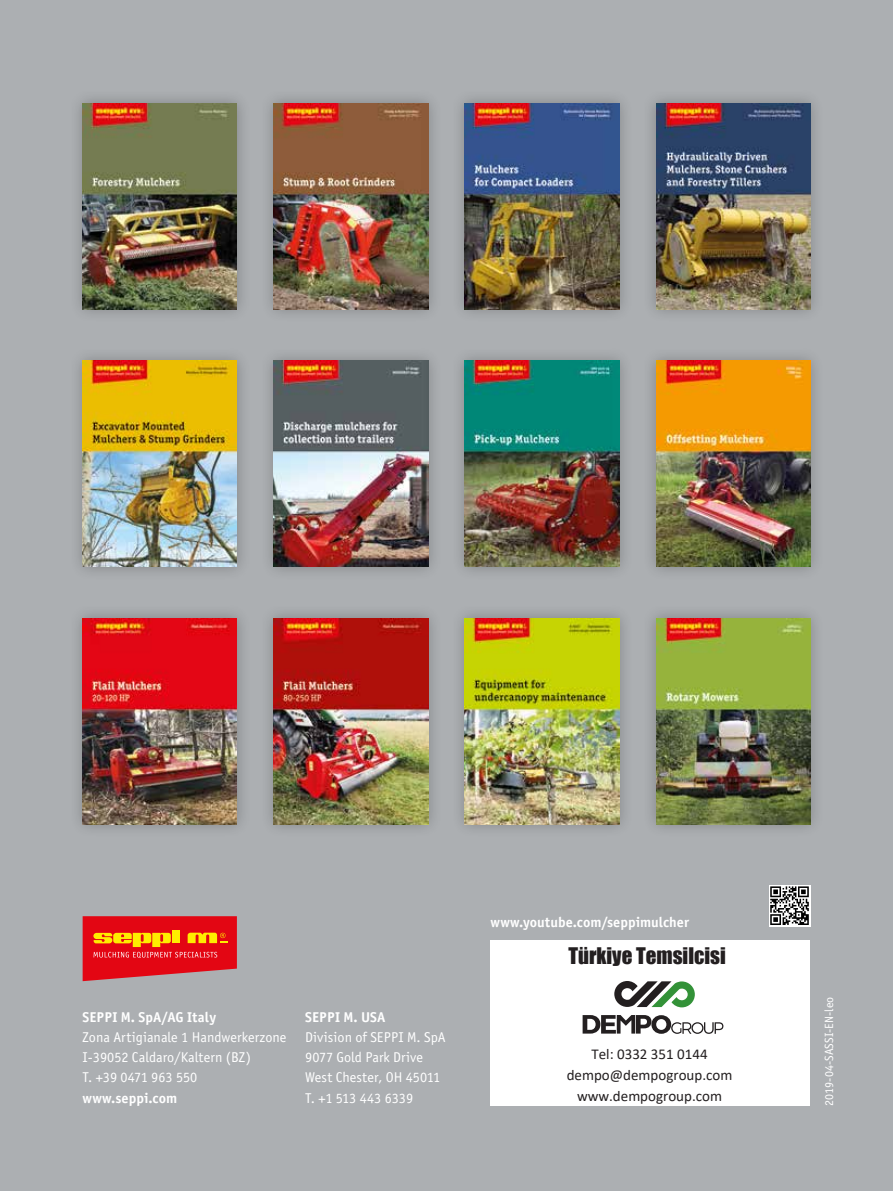
<style>
.page{position:relative;width:893px;height:1191px;background:#acafb2}
.page>*{position:absolute;margin:0;border:0;box-sizing:border-box;transform-origin:0 0}
.t1{font:21px "Impact";color:#231f20}
.t2{font:15px/21px "Calibri";color:#231f20;text-align:center}
.t3{font:14.25px/20.2px "Officina Sans Book ITC";color:#fff}
.t4{font:14.25px "Officina Sans Bold ITC";color:#fff}
.t5{font:12px "Officina Sans Book ITC";color:#fff}
</style>
<div class="page">
<div style="left:491px;top:940px;width:319px;height:166px;background:#fff"></div>
<div style="left:68px;top:89px;width:183px;height:234px;background:#000;opacity:.25"></div>
<img style="left:83px;top:103px;width:154px;height:206px">
<div style="left:259px;top:89px;width:183px;height:234px;background:#000;opacity:.25"></div>
<img style="left:274px;top:103px;width:154px;height:206px">
<div style="left:451px;top:89px;width:182px;height:234px;background:#000;opacity:.25"></div>
<img style="left:465px;top:103px;width:154px;height:206px">
<div style="left:451px;top:604px;width:182px;height:234px;background:#000;opacity:.25"></div>
<img style="left:465px;top:618px;width:154px;height:206px">
<div style="left:259px;top:604px;width:183px;height:234px;background:#000;opacity:.25"></div>
<img style="left:274px;top:618px;width:154px;height:206px">
<div style="left:642px;top:89px;width:182px;height:234px;background:#000;opacity:.25"></div>
<img style="left:656px;top:103px;width:154px;height:206px">
<div style="left:642px;top:604px;width:182px;height:234px;background:#000;opacity:.25"></div>
<img style="left:656px;top:618px;width:154px;height:206px">
<div style="left:642px;top:346px;width:182px;height:235px;background:#000;opacity:.25"></div>
<img style="left:656px;top:361px;width:154px;height:205px">
<div style="left:68px;top:346px;width:183px;height:235px;background:#000;opacity:.25"></div>
<img style="left:83px;top:361px;width:154px;height:205px">
<div style="left:451px;top:346px;width:182px;height:235px;background:#000;opacity:.25"></div>
<img style="left:465px;top:361px;width:154px;height:205px">
<div style="left:259px;top:346px;width:183px;height:235px;background:#000;opacity:.25"></div>
<img style="left:274px;top:361px;width:154px;height:205px">
<div style="left:68px;top:604px;width:183px;height:234px;background:#000;opacity:.25"></div>
<img style="left:83px;top:618px;width:154px;height:206px">
<div style="left:769px;top:885px;width:41px;height:41px;background:#fff"></div>
<svg style="left:770px;top:886px;width:39px;height:39px"></svg>
<svg style="left:83px;top:916px;width:154px;height:65px;background:#e13424"></svg>
<svg style="left:614px;top:981px;width:81px;height:26px"></svg>
<svg style="left:583px;top:1015px;width:140px;height:18px"></svg>
<p class="t4" style="left:83px;top:1007px;width:135px">SEPPI M. SpA/AG Italy</p>
<p class="t3" style="left:83px;top:1026px;width:205px">Zona Artigianale 1 Handwerkerzone<br>I-39052 Caldaro/Kaltern (BZ)<br>T. +39 0471 963 550</p>
<p class="t4" style="left:83px;top:1088px;width:96px">www.seppi.com</p>
<p class="t4" style="left:305px;top:1007px;width:82px">SEPPI M. USA</p>
<p class="t3" style="left:305px;top:1026px;width:142px">Division of SEPPI M. SpA<br>9077 Gold Park Drive<br>West Chester, OH 45011<br>T. +1 513 443 6339</p>
<p class="t4" style="left:491px;top:912px;width:200px">www.youtube.com/seppimulcher</p>
<h1 class="t1" style="left:568px;top:939px;width:159px">Türkiye Temsilcisi</h1>
<p class="t2" style="left:567px;top:1042px;width:167px">Tel: 0332 351 0144 dempo@dempogroup.com www.dempogroup.com</p>
<p class="t5" style="left:821px;top:1105px;width:110px;rotate:-90deg">2019-04-SASSI-EN-leo</p>
</div>
